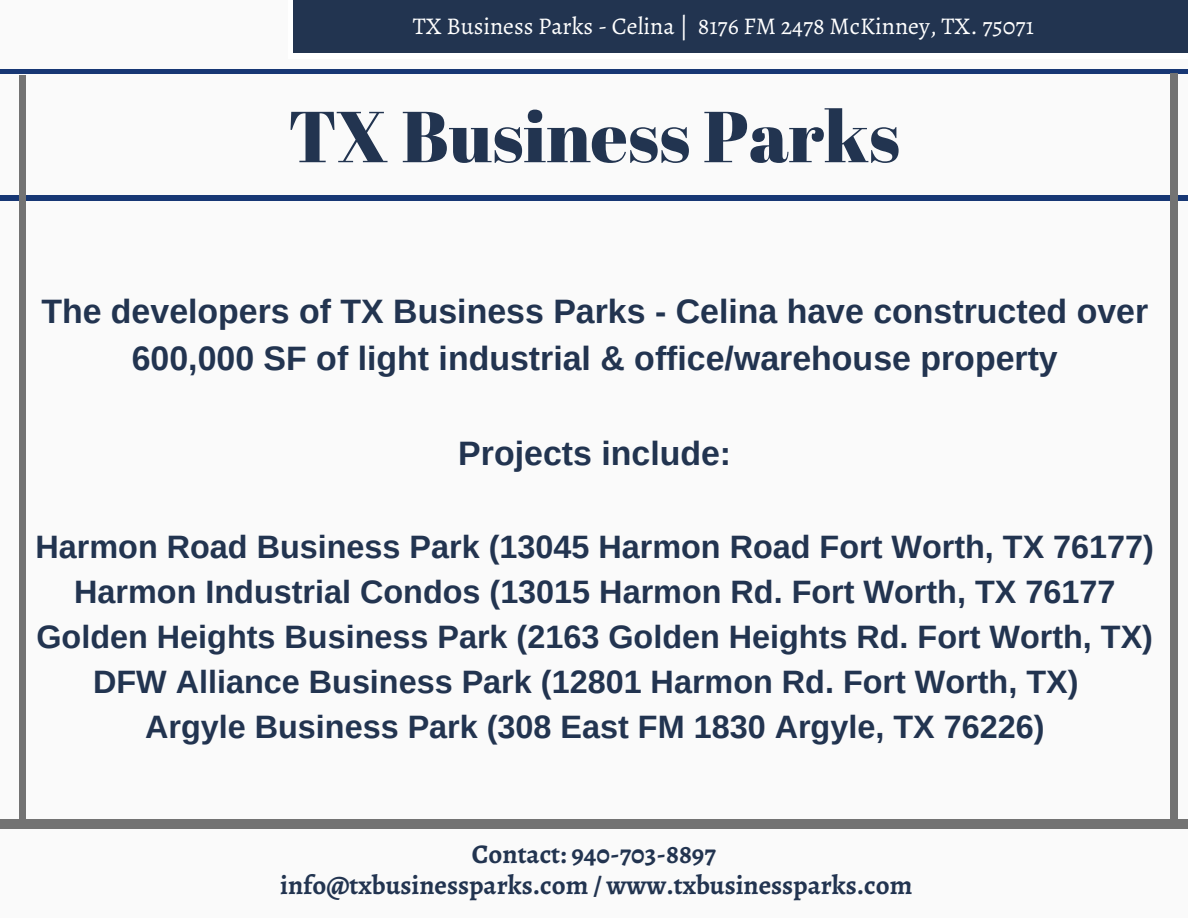
<style>
.page{position:relative;width:1188px;height:918px;background:#fafafa}
.page>*{position:absolute;margin:0;border:0;box-sizing:border-box;transform-origin:0 0}
.t1{font:72px "Abril Fatface";color:#223450}
.t2{font:700 33.9px/47.2px "Arimo";color:#223450;text-align:center}
.t3{font:700 32.4px/45px "Arimo";color:#223450;text-align:center}
.t4{font:700 27px "Alegreya";color:#223450}
.t5{font:24px "Alegreya";color:#fff}
</style>
<div class="page">
<div style="left:0;top:819px;width:1188px;height:10px;background:#737373"></div>
<hr style="left:0;top:70px;width:1188px;height:4px;background:#173774">
<hr style="left:0;top:196px;width:1188px;height:4px;background:#173774">
<div style="left:20px;top:75px;width:6px;height:749px;background:#737373"></div>
<div style="left:288px;top:0;width:900px;height:59px;background:#fff"></div>
<div style="left:294px;top:0;width:894px;height:53px;background:#223450"></div>
<div style="left:1170px;top:74px;width:8px;height:752px;background:#737373"></div>
<p class="t5" style="left:413px;top:9px;width:623px">TX Business Parks - Celina | 8176 FM 2478 McKinney, TX. 75071</p>
<h1 class="t1" style="left:288px;top:86px;width:614px">TX Business Parks</h1>
<h2 class="t2" style="left:41px;top:288px;width:1108px">The developers of TX Business Parks - Celina have constructed over<br>600,000 SF of light industrial &amp; office/warehouse property</h2>
<h2 class="t2" style="left:458px;top:430px;width:274px">Projects include:</h2>
<h2 class="t3" style="left:36px;top:525px;width:1120px">Harmon Road Business Park (13045 Harmon Road Fort Worth, TX 76177)<br>Harmon Industrial Condos (13015 Harmon Rd. Fort Worth, TX 76177<br>Golden Heights Business Park (2163 Golden Heights Rd. Fort Worth, TX)<br>DFW Alliance Business Park (12801 Harmon Rd. Fort Worth, TX)<br>Argyle Business Park (308 East FM 1830 Argyle, TX 76226)</h2>
<h3 class="t4" style="left:472px;top:835px;width:246px">Contact: 940-703-8897</h3>
<h3 class="t4" style="left:280px;top:867px;width:634px">info@txbusinessparks.com / www.txbusinessparks.com</h3>
</div>
